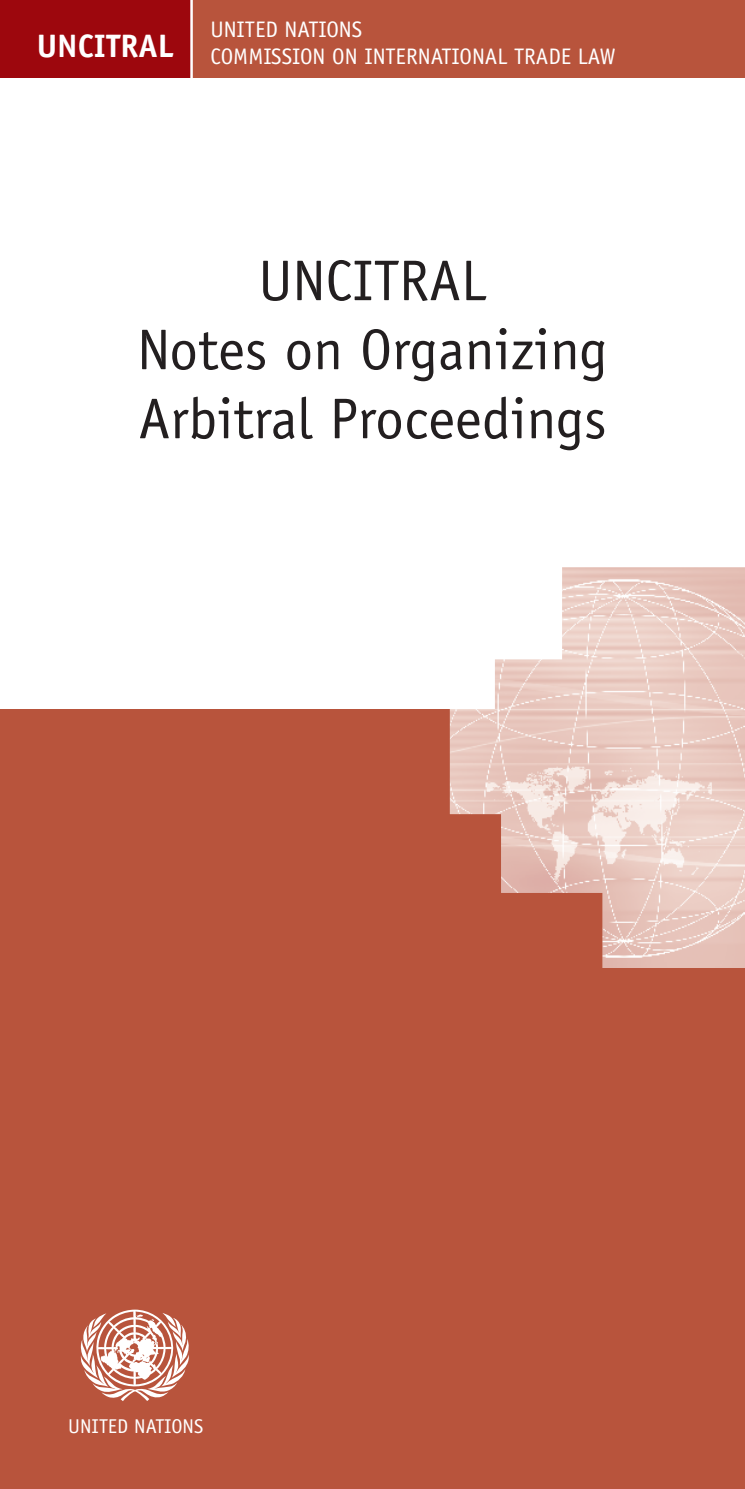
<style>
.page{position:relative;width:745px;height:1489px;background:#fff}
.page>*{position:absolute;margin:0;border:0;box-sizing:border-box;transform-origin:0 0}
.t1{font:57.5px/69px "Officina Sans";color:#231f20;text-align:center}
.t2{font:700 32.5px "Officina Sans";color:#fff}
.t3{font:22.5px/27px "Officina Sans";color:#fff}
.t4{font:20px "Officina Sans";color:#fff}
</style>
<div class="page">
<div style="left:0;top:709px;width:744px;height:779px;background:#b8543c"></div>
<img style="left:449px;top:567px;width:295px;height:400px">
<div style="left:0;top:0;width:191px;height:78px;background:#9d070d"></div>
<div style="left:191px;top:0;width:553px;height:78px;background:#b8543c"></div>
<hr style="left:190px;top:0;width:3px;height:78px;background:#fff">
<svg style="left:81px;top:1309px;width:108px;height:91px"></svg>
<h2 class="t2" style="left:37px;top:25px;width:139px">UNCITRAL</h2>
<p class="t3" style="left:210px;top:16px;width:406px">UNITED NATIONS<br>COMMISSION ON INTERNATIONAL TRADE LAW</p>
<h1 class="t1" style="left:137px;top:246px;width:471px">UNCITRAL<br>Notes on Organizing<br>Arbitral Proceedings</h1>
<p class="t4" style="left:68px;top:1414px;width:136px">UNITED NATIONS</p>
</div>
